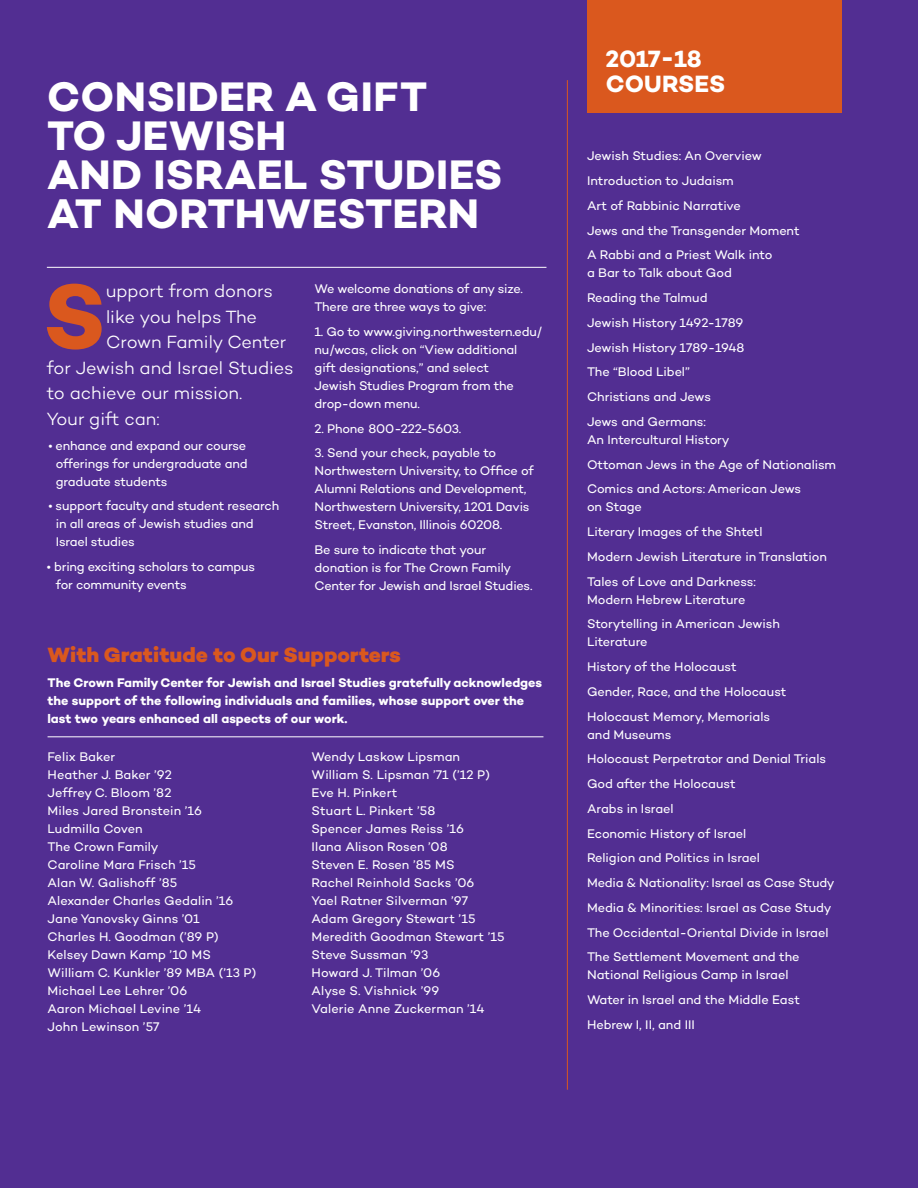
<style>
.page{position:relative;width:918px;height:1188px;background:#522e92}
.page>*{position:absolute;margin:0;border:0;box-sizing:border-box;transform-origin:0 0}
.t1{font:700 93px "Campton";color:#da581e}
.t2{font:700 42px/39px "Campton";letter-spacing:.01em;color:#fff}
.t3{font:700 24px/25.5px "Campton";color:#fff}
.t4{font:800 21px "Campton";color:#da581e}
.t5{font:300 18px "Campton";letter-spacing:-.01em;color:#fff}
.t6{font:12.75px/18px "Campton";letter-spacing:-.01em;color:#fff}
.t7{font:700 12.75px/18px "Campton";letter-spacing:-.005em;color:#fff}
.t8{font:12.75px "Campton";letter-spacing:.01em;color:#fff}
</style>
<div class="page">
<hr style="left:48px;top:736px;width:495px;height:1px;background:#fff">
<div style="left:587px;top:0;width:255px;height:112px;background:#da581e"></div>
<hr style="left:567px;top:80px;width:1px;height:1010px;background:#da581e">
<hr style="left:47px;top:267px;width:499px;height:1px;background:#fff">
<p class="t2" style="left:47px;top:76px;width:457px">CONSIDER A GIFT<br>TO JEWISH<br>AND ISRAEL STUDIES<br>AT NORTHWESTERN</p>
<p class="t1" style="left:43px;top:257px;width:64px">S</p>
<p class="t5" style="left:106px;top:280px;width:168px">upport from donors</p>
<p class="t5" style="left:106px;top:305px;width:153px">like you helps The</p>
<p class="t5" style="left:106px;top:331px;width:182px">Crown Family Center</p>
<p class="t5" style="left:47px;top:356px;width:248px">for Jewish and Israel Studies</p>
<p class="t5" style="left:47px;top:382px;width:197px">to achieve our mission.</p>
<p class="t5" style="left:47px;top:407px;width:114px">Your gift can:</p>
<p class="t6" style="left:56px;top:436px;width:193px;text-indent:-8px">• enhance and expand our course offerings for undergraduate and graduate students</p>
<p class="t6" style="left:56px;top:497px;width:225px;text-indent:-8px">• support faculty and student research in all areas of Jewish studies and<br>Israel studies</p>
<p class="t6" style="left:56px;top:557px;width:201px;text-indent:-9px">• bring exciting scholars to campus for community events</p>
<p class="t6" style="left:315px;top:279px;width:210px">We welcome donations of any size.<br>There are three ways to give:</p>
<p class="t6" style="left:315px;top:322px;width:229px">1. Go to www.giving.northwestern.edu/ nu/wcas, click on “View additional<br>gift designations,” and select<br>Jewish Studies Program from the drop-down menu.</p>
<p class="t6" style="left:315px;top:419px;width:148px">2. Phone 800-222-5603.</p>
<p class="t6" style="left:315px;top:444px;width:221px">3. Send your check, payable to Northwestern University, to Office of Alumni Relations and Development, Northwestern University, 1201 Davis Street, Evanston, Illinois 60208.</p>
<p class="t6" style="left:315px;top:540px;width:219px">Be sure to indicate that your donation is for The Crown Family<br>Center for Jewish and Israel Studies.</p>
<p class="t4" style="left:48px;top:642px;width:355px">With Gratitude to Our Supporters</p>
<p class="t7" style="left:48px;top:673px;width:496px">The Crown Family Center for Jewish and Israel Studies gratefully acknowledges the support of the following individuals and families, whose support over the last two years enhanced all aspects of our work.</p>
<p class="t6" style="left:48px;top:747px;width:69px">Felix Baker</p>
<p class="t6" style="left:48px;top:765px;width:126px">Heather J. Baker ’92</p>
<p class="t6" style="left:48px;top:783px;width:125px">Jeffrey C. Bloom ’82</p>
<p class="t6" style="left:48px;top:801px;width:156px">Miles Jared Bronstein ’16</p>
<p class="t6" style="left:48px;top:819px;width:97px">Ludmilla Coven</p>
<p class="t6" style="left:48px;top:837px;width:113px">The Crown Family</p>
<p class="t6" style="left:48px;top:855px;width:150px">Caroline Mara Frisch ’15</p>
<p class="t8" style="left:48px;top:874px;width:131px">Alan W. Galishoff ’85</p>
<p class="t6" style="left:48px;top:891px;width:187px">Alexander Charles Gedalin ’16</p>
<p class="t6" style="left:48px;top:909px;width:154px">Jane Yanovsky Ginns ’01</p>
<p class="t6" style="left:48px;top:927px;width:173px">Charles H. Goodman (’89 P)</p>
<p class="t6" style="left:48px;top:945px;width:165px">Kelsey Dawn Kamp ’10 MS</p>
<p class="t8" style="left:48px;top:964px;width:210px">William C. Kunkler ’89 MBA (’13 P)</p>
<p class="t6" style="left:48px;top:981px;width:141px">Michael Lee Lehrer ’06</p>
<p class="t6" style="left:48px;top:999px;width:155px">Aaron Michael Levine ’14</p>
<p class="t6" style="left:48px;top:1017px;width:113px">John Lewinson ’57</p>
<p class="t6" style="left:312px;top:747px;width:150px">Wendy Laskow Lipsman</p>
<p class="t8" style="left:312px;top:766px;width:180px">William S. Lipsman ’71 (’12 P)</p>
<p class="t6" style="left:312px;top:783px;width:87px">Eve H. Pinkert</p>
<p class="t8" style="left:312px;top:802px;width:125px">Stuart L. Pinkert ’58</p>
<p class="t6" style="left:312px;top:819px;width:154px">Spencer James Reiss ’16</p>
<p class="t6" style="left:312px;top:837px;width:138px">Ilana Alison Rosen ’08</p>
<p class="t6" style="left:312px;top:855px;width:144px">Steven E. Rosen ’85 MS</p>
<p class="t6" style="left:312px;top:873px;width:164px">Rachel Reinhold Sacks ’06</p>
<p class="t6" style="left:312px;top:891px;width:158px">Yael Ratner Silverman ’97</p>
<p class="t6" style="left:312px;top:909px;width:165px">Adam Gregory Stewart ’15</p>
<p class="t6" style="left:312px;top:927px;width:195px">Meredith Goodman Stewart ’15</p>
<p class="t6" style="left:312px;top:945px;width:118px">Steve Sussman ’93</p>
<p class="t8" style="left:312px;top:964px;width:130px">Howard J. Tilman ’06</p>
<p class="t6" style="left:312px;top:981px;width:129px">Alyse S. Vishnick ’99</p>
<p class="t6" style="left:312px;top:999px;width:175px">Valerie Anne Zuckerman ’14</p>
<p class="t3" style="left:606px;top:46px;width:121px">2017-18<br>COURSES</p>
<p class="t6" style="left:587px;top:147px;width:176px">Jewish Studies: An Overview</p>
<p class="t6" style="left:587px;top:172px;width:148px">Introduction to Judaism</p>
<p class="t6" style="left:587px;top:196px;width:155px">Art of Rabbinic Narrative</p>
<p class="t6" style="left:587px;top:221px;width:214px">Jews and the Transgender Moment</p>
<p class="t6" style="left:587px;top:246px;width:187px">A Rabbi and a Priest Walk into a Bar to Talk about God</p>
<p class="t6" style="left:587px;top:289px;width:122px">Reading the Talmud</p>
<p class="t6" style="left:587px;top:313px;width:158px">Jewish History 1492-1789</p>
<p class="t6" style="left:587px;top:338px;width:159px">Jewish History 1789-1948</p>
<p class="t6" style="left:587px;top:363px;width:104px">The “Blood Libel”</p>
<p class="t6" style="left:587px;top:388px;width:125px">Christians and Jews</p>
<p class="t6" style="left:587px;top:412px;width:144px">Jews and Germans:<br>An Intercultural History</p>
<p class="t6" style="left:587px;top:455px;width:251px">Ottoman Jews in the Age of Nationalism</p>
<p class="t6" style="left:587px;top:480px;width:216px">Comics and Actors: American Jews on Stage</p>
<p class="t6" style="left:587px;top:523px;width:177px">Literary Images of the Shtetl</p>
<p class="t6" style="left:587px;top:547px;width:241px">Modern Jewish Literature in Translation</p>
<p class="t6" style="left:587px;top:572px;width:170px">Tales of Love and Darkness:<br>Modern Hebrew Literature</p>
<p class="t6" style="left:587px;top:615px;width:194px">Storytelling in American Jewish<br>Literature</p>
<p class="t6" style="left:587px;top:658px;width:151px">History of the Holocaust</p>
<p class="t6" style="left:587px;top:682px;width:201px">Gender, Race, and the Holocaust</p>
<p class="t6" style="left:587px;top:707px;width:185px">Holocaust Memory, Memorials and Museums</p>
<p class="t6" style="left:587px;top:750px;width:241px">Holocaust Perpetrator and Denial Trials</p>
<p class="t6" style="left:587px;top:775px;width:150px">God after the Holocaust</p>
<p class="t6" style="left:587px;top:799px;width:88px">Arabs in Israel</p>
<p class="t6" style="left:587px;top:824px;width:161px">Economic History of Israel</p>
<p class="t6" style="left:587px;top:849px;width:175px">Religion and Politics in Israel</p>
<p class="t6" style="left:587px;top:874px;width:249px">Media &amp; Nationality: Israel as Case Study</p>
<p class="t6" style="left:587px;top:898px;width:246px">Media &amp; Minorities: Israel as Case Study</p>
<p class="t6" style="left:587px;top:923px;width:243px">The Occidental-Oriental Divide in Israel</p>
<p class="t6" style="left:587px;top:948px;width:214px">The Settlement Movement and the<br>National Religious Camp in Israel</p>
<p class="t6" style="left:587px;top:991px;width:214px">Water in Israel and the Middle East</p>
<p class="t6" style="left:587px;top:1015px;width:109px">Hebrew I, II, and III</p>
</div>
